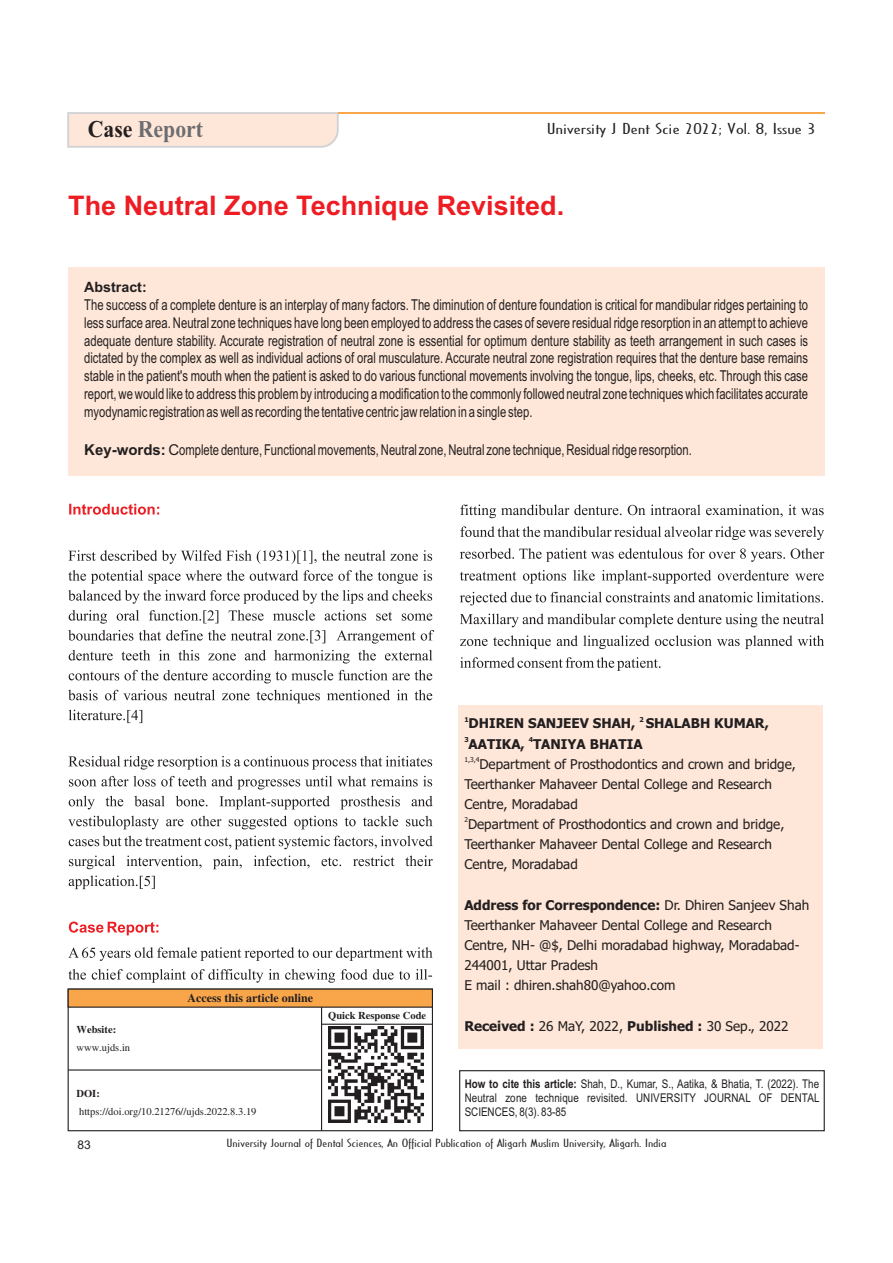
<style>
.page{position:relative;width:893px;height:1263px;background:#fff}
.page>*{position:absolute;margin:0;border:0;box-sizing:border-box;transform-origin:0 0}
.t1{font:700 27px "Arial";color:#ee1d23}
.t2{font:700 24px "Times New Roman";color:#6c6d70;scale:.91 1}
.t3{font:15px/17.9px "Arial Th";color:#231f20;text-align:justify}
.t4{font:15px "Cassandra";color:#231f20;scale:1.66 1}
.t5{font:700 14.25px "Arial";color:#231f20}
.t6{font:13.5px/20.1px "Tahoma";color:#231f20}
.t7{font:700 13.5px "Tahoma";color:#231f20}
.t8{font:12px/13.6px "Arial Narrow";color:#231f20;text-align:justify}
.t9{font:700 12px "Times New Roman";color:#231f20}
.t10{font:12px "Arial";color:#231f20}
.t11{font:11.25px "Cassandra";color:#231f20;scale:1.51 1}
.t12{font:10.5px "Times New Roman";color:#231f20}
.t13{font:700 10.5px "Times New Roman";color:#231f20}
.t14{font:6.75px "Tahoma";color:#231f20}
.t15{font:700 6.75px "Tahoma";color:#231f20}
.s1{color:#231f20}
.s2{font-family:"Arial";font-weight:700}
.s3{font-family:"Arial"}
.s4{font-weight:700}
</style>
<div class="page">
<div style="left:68px;top:267px;width:756px;height:209px;background:#fee7d8"></div>
<div style="left:68px;top:988px;width:365px;height:143px;border:1px solid #231f20"></div>
<hr style="left:321px;top:1007px;width:1px;height:124px;background:#231f20">
<hr style="left:68px;top:1069px;width:254px;height:1px;background:#231f20">
<hr style="left:322px;top:1024px;width:111px;height:1px;background:#231f20">
<div style="left:459px;top:1070px;width:366px;height:61px;border:1px solid #231f20"></div>
<div style="left:458px;top:705px;width:365px;height:344px;background:#fee7d8"></div>
<svg style="left:67px;top:112px;width:272px;height:36px;background:#f8e4d8"></svg>
<hr style="left:338px;top:112px;width:486px;height:2px;background:#f9a64a">
<svg style="left:69px;top:504px;width:90px;height:11px"></svg>
<svg style="left:68px;top:550px;width:364px;height:34px"></svg>
<svg style="left:67px;top:590px;width:367px;height:418px"></svg>
<svg style="left:460px;top:505px;width:364px;height:166px"></svg>
<img style="left:328px;top:1027px;width:96px;height:95px">
<h2 class="t2" style="left:88px;top:120px;width:128px"><span class="s1">Case</span> Report</h2>
<p class="t4" style="left:547px;top:121px;width:163px">University J Dent Scie 2022; Vol. 8, Issue 3</p>
<h1 class="t1" style="left:68px;top:196px;width:498px">The Neutral Zone Technique Revisited.</h1>
<p class="t5" style="left:84px;top:282px;width:64px">Abstract:</p>
<p class="t3" style="left:84px;top:297px;width:725px">The success of a complete denture is an interplay of many factors. The diminution of denture foundation is critical for mandibular ridges pertaining to less surface area. Neutral zone techniques have long been employed to address the cases of severe residual ridge resorption in an attempt to achieve adequate denture stability. Accurate registration of neutral zone is essential for optimum denture stability as teeth arrangement in such cases is dictated by the complex as well as individual actions of oral musculature. Accurate neutral zone registration requires that the denture base remains stable in the patient's mouth when the patient is asked to do various functional movements involving the tongue, lips, cheeks, etc. Through this case report, we would like to address this problem by introducing a modification to the commonly followed neutral zone techniques which facilitates accurate myodynamic registration as well as recording the tentative centric jaw relation in a single step.</p>
<p class="t3" style="left:84px;top:442px;width:609px"><span class="s2">Key-words:</span> <span class="s3">C</span>omplete denture, Functional movements, Neutral zone, Neutral zone technique, Residual ridge resorption.</p>
<p class="t9" style="left:188px;top:994px;width:127px">Access this article online</p>
<p class="t13" style="left:77px;top:1026px;width:41px">Website:</p>
<p class="t12" style="left:77px;top:1044px;width:55px">www.ujds.in</p>
<p class="t13" style="left:77px;top:1089px;width:25px">DOI:</p>
<p class="t12" style="left:79px;top:1107px;width:179px">https://doi.org/10.21276//ujds.2022.8.3.19</p>
<p class="t13" style="left:328px;top:1012px;width:100px">Quick Response Code</p>
<p class="t15" style="left:464px;top:716px;width:6px">1</p>
<p class="t15" style="left:639px;top:716px;width:6px">2</p>
<p class="t7" style="left:469px;top:718px;width:302px">DHIREN SANJEEV SHAH, SHALABH KUMAR,</p>
<p class="t15" style="left:464px;top:737px;width:6px">3</p>
<p class="t15" style="left:529px;top:737px;width:6px">4</p>
<p class="t7" style="left:469px;top:738px;width:175px">AATIKA, TANIYA BHATIA</p>
<p class="t14" style="left:464px;top:757px;width:17px">1,3,4</p>
<p class="t6" style="left:464px;top:755px;width:333px;text-indent:15px">Department of Prosthodontics and crown and bridge,<br>Teerthanker Mahaveer Dental College and Research<br>Centre, Moradabad</p>
<p class="t14" style="left:464px;top:817px;width:5px">2</p>
<p class="t6" style="left:464px;top:815px;width:322px">Department of Prosthodontics and crown and bridge,<br>Teerthanker Mahaveer Dental College and Research<br>Centre, Moradabad</p>
<p class="t6" style="left:464px;top:896px;width:346px"><span class="s4">Address for Correspondence:</span> Dr. Dhiren Sanjeev Shah Teerthanker Mahaveer Dental College and Research Centre, NH- @$, Delhi moradabad highway, Moradabad-244001, Uttar Pradesh<br>E mail : dhiren.shah80@yahoo.com</p>
<p class="t6" style="left:464px;top:1017px;width:326px"><span class="s4">Received :</span> 26 MaY, 2022, <span class="s4">Published :</span> 30 Sep., 2022</p>
<p class="t8" style="left:465px;top:1078px;width:356px"><span class="s4">How to cite this article:</span> Shah, D., Kumar, S., Aatika, &amp; Bhatia, T. (2022). The Neutral zone technique revisited. UNIVERSITY JOURNAL OF DENTAL SCIENCES, 8(3). 83-85</p>
<p class="t10" style="left:77px;top:1140px;width:15px">83</p>
<p class="t11" style="left:227px;top:1138px;width:293px">University Journal of Dental Sciences, An Official Publication of Aligarh Muslim University, Aligarh. India</p>
</div>
